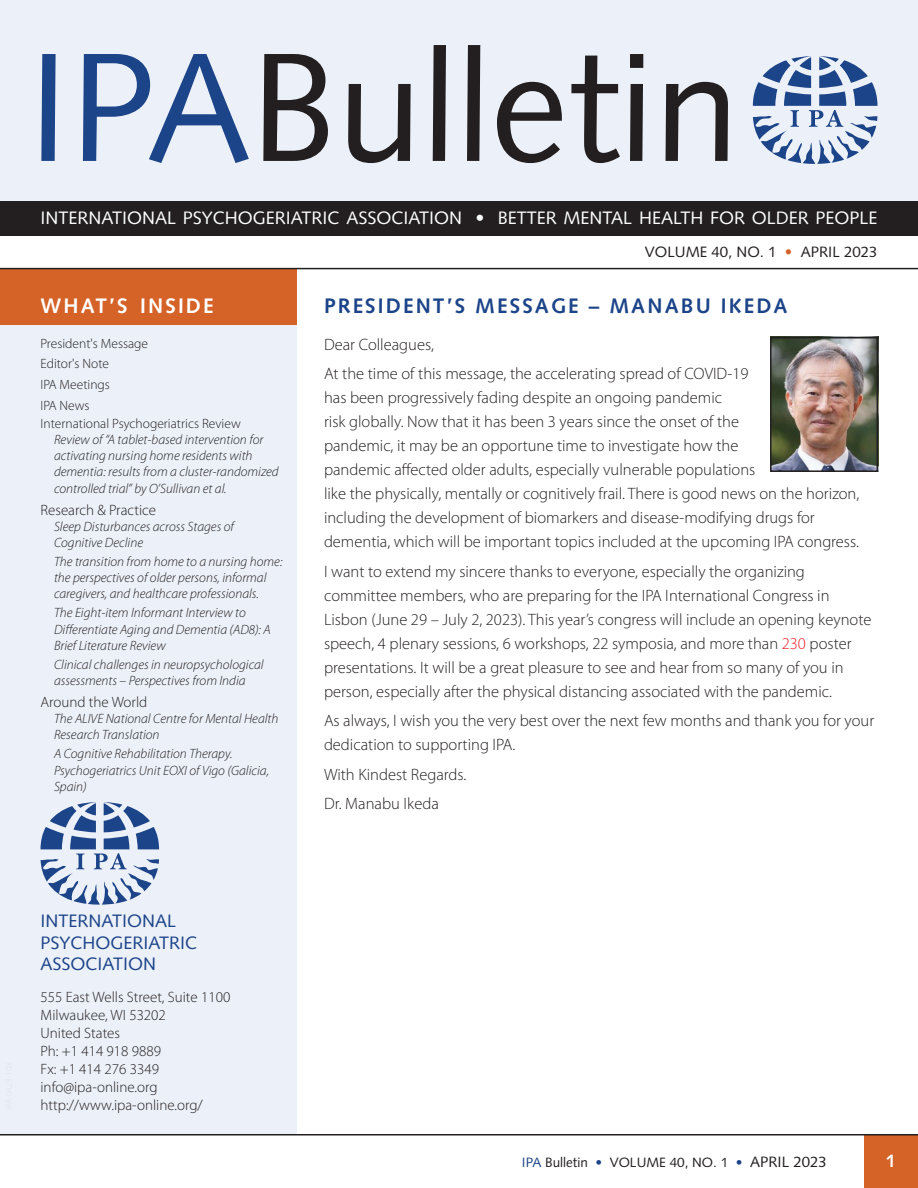
<style>
.page{position:relative;width:918px;height:1188px;background:#fff}
.page>*{position:absolute;margin:0;border:0;box-sizing:border-box;transform-origin:0 0}
.t1{font:154.5px "Syntax";color:#231f20}
.t2{font:700 21px "Syntax";letter-spacing:.1em;color:#1c4489}
.t3{font:700 21px "Syntax";letter-spacing:.1em;color:#fff}
.t4{font:18px "Syntax";color:#fff}
.t5{font:18px/21.6px "Syntax";color:#1c4489}
.t6{font:700 18px "Syntax";color:#fff}
.t7{font:300 16.5px/24px "Myriad Pro";color:#231f20}
.t8{font:300 15px/18px "Myriad Pro";color:#231f20}
.t9{font:15px "Syntax";color:#231f20}
.t10{font:italic 300 13.5px/16.2px "Myriad Pro";color:#231f20}
.t11{font:300 13.5px/20.7px "Myriad Pro";color:#231f20}
.t12{font:13.5px "Syntax";color:#231f20}
.s1{color:#1c4489}
.s2{color:#d56227}
.s3{color:#ee1f23}
.s4{font-size:15px}
</style>
<div class="page">
<div style="left:0;top:270px;width:297px;height:864px;background:#ecf0f8"></div>
<div style="left:0;top:269px;width:297px;height:55px;background:#d56227"></div>
<div style="left:864px;top:1134px;width:54px;height:54px;background:#d56227"></div>
<hr style="left:0;top:1134px;width:918px;height:2px;background:#231f20">
<div style="left:0;top:0;width:918px;height:201px;background:#ecf0f8"></div>
<svg style="left:753px;top:56px;width:124px;height:108px"></svg>
<div style="left:0;top:201px;width:918px;height:34px;background:#231f20"></div>
<hr style="left:0;top:268px;width:918px;height:1px;background:#231f20">
<svg style="left:40px;top:802px;width:119px;height:103px"></svg>
<img style="left:773px;top:340px;width:102px;height:129px">
<div style="left:770px;top:337px;width:108px;height:135px;border:2px solid #231f20"></div>
<h1 class="t1" style="left:27px;top:16px;width:714px"><span class="s1">IPA</span>Bulletin</h1>
<p class="t4" style="left:40px;top:207px;width:839px">INTERNATIONAL PSYCHOGERIATRIC ASSOCIATION • BETTER MENTAL HEALTH FOR OLDER PEOPLE</p>
<p class="t9" style="left:645px;top:243px;width:234px">VOLUME 40, NO. 1 <span class="s2">•</span> APRIL 2023</p>
<p class="t3" style="left:40px;top:294px;width:175px">WHAT’S INSIDE</p>
<p class="t2" style="left:324px;top:294px;width:465px">PRESIDENT’S MESSAGE – MANABU IKEDA</p>
<p class="t11" style="left:40px;top:333px;width:109px">President's Message<br>Editor's Note<br>IPA Meetings<br>IPA News</p>
<p class="t11" style="left:40px;top:413px;width:202px">International Psychogeriatrics Review</p>
<p class="t10" style="left:54px;top:431px;width:226px">Review of “A tablet-based intervention for activating nursing home residents with dementia: results from a cluster-randomized controlled trial” by O’Sullivan et al.</p>
<p class="t8" style="left:40px;top:501px;width:117px">Research &amp; Practice</p>
<p class="t10" style="left:54px;top:518px;width:181px">Sleep Disturbances across Stages of<br>Cognitive Decline</p>
<p class="t10" style="left:54px;top:553px;width:230px">The transition from home to a nursing home: the perspectives of older persons, informal caregivers, and healthcare professionals.</p>
<p class="t10" style="left:54px;top:605px;width:218px">The Eight-item Informant Interview to<br>Differentiate Aging and Dementia (AD8): A<br>Brief Literature Review</p>
<p class="t10" style="left:54px;top:656px;width:211px">Clinical challenges in neuropsychological assessments – Perspectives from India</p>
<p class="t8" style="left:40px;top:693px;width:108px">Around the World</p>
<p class="t10" style="left:54px;top:711px;width:226px">The ALIVE National Centre for Mental Health<br>Research Translation</p>
<p class="t10" style="left:54px;top:746px;width:217px">A Cognitive Rehabilitation Therapy.<br>Psychogeriatrics Unit EOXI of Vigo (Galicia,<br>Spain)</p>
<p class="t7" style="left:324px;top:330px;width:426px;line-height:29.4px">Dear Colleagues,<br>At the time of this message, the accelerating spread of COVID-19</p>
<p class="t7" style="left:324px;top:386px;width:537px">has been progressively fading despite an ongoing pandemic<br>risk globally. Now that it has been 3 years since the onset of the<br>pandemic, it may be an opportune time to investigate how the<br>pandemic affected older adults, especially vulnerable populations<br>like the physically, mentally or cognitively frail. There is good news on the horizon, including the development of biomarkers and disease-modifying drugs for dementia, which will be important topics included at the upcoming IPA congress.</p>
<p class="t7" style="left:324px;top:559px;width:549px">I want to extend my sincere thanks to everyone, especially the organizing committee members, who are preparing for the IPA International Congress in Lisbon (June 29 – July 2, 2023). This year’s congress will include an opening keynote speech, 4 plenary sessions, 6 workshops, 22 symposia, and more than <span class="s3">230</span> poster presentations. It will be a great pleasure to see and hear from so many of you in person, especially after the physical distancing associated with the pandemic.</p>
<p class="t7" style="left:324px;top:709px;width:552px">As always, I wish you the very best over the next few months and thank you for your dedication to supporting IPA.</p>
<p class="t7" style="left:324px;top:759px;width:144px;line-height:29.4px">With Kindest Regards.<br>Dr. Manabu Ikeda</p>
<p class="t5" style="left:40px;top:910px;width:158px">INTERNATIONAL<br>PSYCHOGERIATRIC<br>ASSOCIATION</p>
<p class="t8" style="left:40px;top:988px;width:191px">555 East Wells Street, Suite 1100<br>Milwaukee, WI 53202<br>United States<br>Ph: +1 414 918 9889<br>Fx: +1 414 276 3349 info@ipa-online.org http://www.ipa-online.org/</p>
<p class="t12" style="left:522px;top:1154px;width:306px"><span class="s1">IPA</span> Bulletin <span class="s1">•</span> VOLUME 40, NO. 1 <span class="s1">•</span> <span class="s4">APRIL 2023</span></p>
<p class="t6" style="left:886px;top:1151px;width:12px">1</p>
</div>
